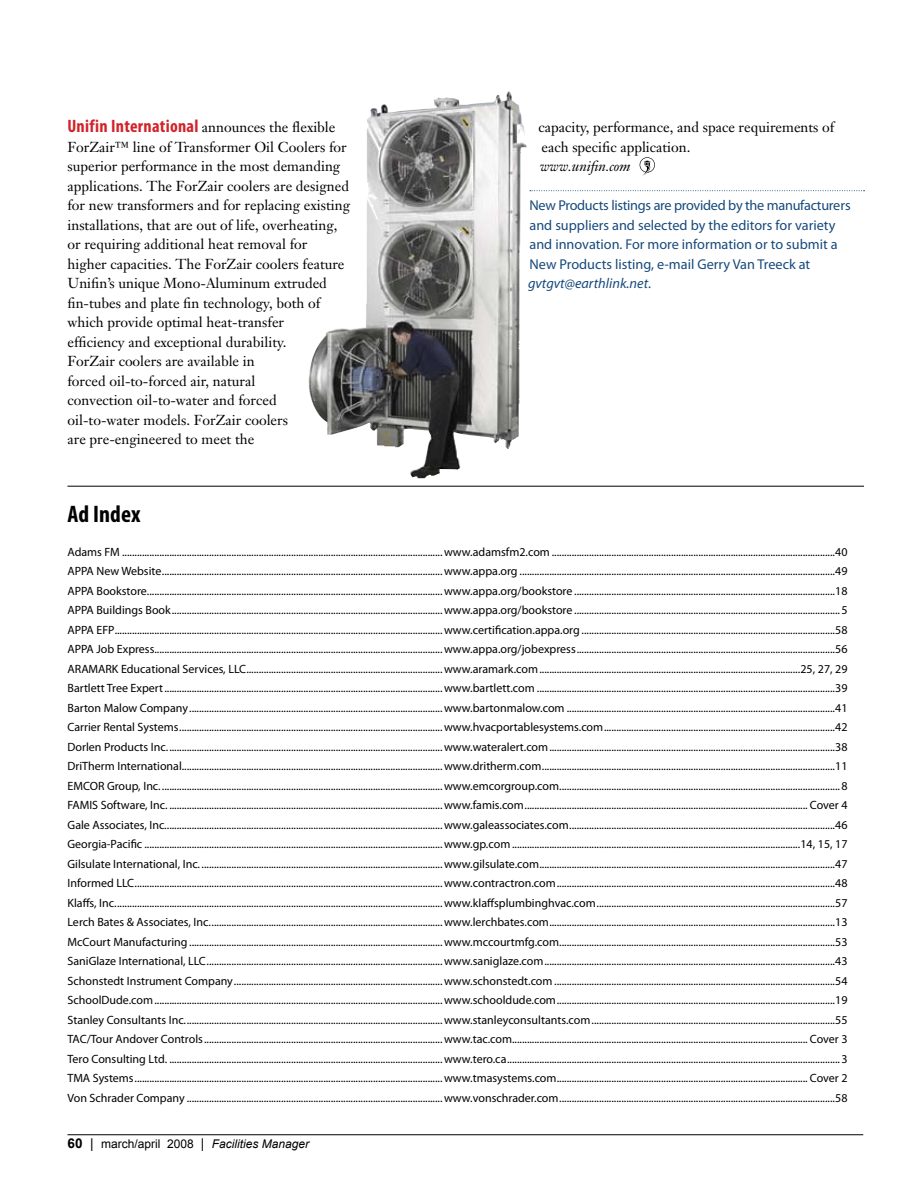
<style>
.page{position:relative;width:918px;height:1188px;background:#fff}
.page>*{position:absolute;margin:0;border:0;box-sizing:border-box;transform-origin:0 0}
.t1{font:700 condensed 24px "Myriad Pro";letter-spacing:.005em;color:#000}
.t2{font:14.25px/19.5px "Janson Text";color:#000}
.t3{font:14.25px/19.5px "Myriad Pro";color:#174a7c}
.t4{font:12px/19.5px "Myriad Pro";color:#000;text-align:justify}
.t5{font:italic 12px "Arial";color:#000}
.s1{font-family:"Myriad Pro";font-weight:700;font-stretch:condensed;font-size:18px;color:#d2232a}
.s2{font-style:italic}
.s3{font-weight:700;font-style:normal;font-size:13.5px}
.s4{font-style:normal;font-size:13.5px}
.s5{font-style:normal}
</style>
<div class="page">
<hr style="left:68px;top:1134px;width:795px;height:1px;background:#000">
<svg style="left:530px;top:190px;width:335px;height:1px"></svg>
<svg style="left:640px;top:157px;width:15px;height:18px"></svg>
<hr style="left:68px;top:486px;width:796px;height:1px;background:#000">
<img style="left:308px;top:91px;width:219px;height:387px">
<p class="t2" style="left:68px;top:117px;width:284px"><span class="s1">Unifin International</span> announces the flexible ForZair™ line of Transformer Oil Coolers for superior performance in the most demanding applications. The ForZair coolers are designed for new transformers and for replacing existing installations, that are out of life, overheating, or requiring additional heat removal for higher capacities. The ForZair coolers feature Unifin’s unique Mono-Aluminum extruded fin-tubes and plate fin technology, both of which provide optimal heat-transfer<br>efficiency and exceptional durability.<br>ForZair coolers are available in<br>forced oil-to-forced air, natural<br>convection oil-to-water and forced oil-to-water models. ForZair coolers<br>are pre-engineered to meet the</p>
<p class="t2" style="left:538px;top:117px;width:297px">capacity, performance, and space requirements of each specific application.<br><span class="s2">www.unifin.com</span></p>
<p class="t3" style="left:528px;top:195px;width:324px">New Products listings are provided by the manufacturers and suppliers and selected by the editors for variety and innovation. For more information or to submit a New Products listing, e-mail Gerry Van Treeck at <span class="s2">gvtgvt@earthlink.net</span>.</p>
<p class="t1" style="left:68px;top:499px;width:75px">Ad Index</p>
<p class="t4" style="left:68px;top:542px;width:782px">Adams FM .................................................................................................................................www.adamsfm2.com ..................................................................................................................40<br>APPA New Website.................................................................................................................www.appa.org ...............................................................................................................................49<br>APPA Bookstore.......................................................................................................................www.appa.org/bookstore .........................................................................................................18<br>APPA Buildings Book.............................................................................................................www.appa.org/bookstore ...........................................................................................................5<br>APPA EFP....................................................................................................................................www.certification.appa.org ......................................................................................................58<br>APPA Job Express....................................................................................................................www.appa.org/jobexpress........................................................................................................56<br>ARAMARK Educational Services, LLC...............................................................................www.aramark.com.........................................................................................................25, 27, 29<br>Bartlett Tree Expert................................................................................................................www.bartlett.com ........................................................................................................................39<br>Barton Malow Company......................................................................................................www.bartonmalow.com ............................................................................................................41<br>Carrier Rental Systems..........................................................................................................www.hvacportablesystems.com.............................................................................................42<br>Dorlen Products Inc...............................................................................................................www.wateralert.com...................................................................................................................38<br>DriTherm International.........................................................................................................www.dritherm.com......................................................................................................................11<br>EMCOR Group, Inc..................................................................................................................www.emcorgroup.com.................................................................................................................8<br>FAMIS Software, Inc. ..............................................................................................................www.famis.com.................................................................................................................. Cover 4<br>Gale Associates, Inc................................................................................................................www.galeassociates.com...........................................................................................................46<br>Georgia-Pacific ........................................................................................................................www.gp.com ....................................................................................................................14, 15, 17<br>Gilsulate International, Inc. .................................................................................................www.gilsulate.com.......................................................................................................................47<br>Informed LLC............................................................................................................................www.contractron.com................................................................................................................48<br>Klaffs, Inc....................................................................................................................................www.klaffsplumbinghvac.com................................................................................................57<br>Lerch Bates &amp; Associates, Inc..............................................................................................www.lerchbates.com...................................................................................................................13<br>McCourt Manufacturing......................................................................................................www.mccourtmfg.com...............................................................................................................53<br>SaniGlaze International, LLC...............................................................................................www.saniglaze.com.....................................................................................................................43<br>Schonstedt Instrument Company....................................................................................www.schonstedt.com .................................................................................................................54<br>SchoolDude.com....................................................................................................................www.schooldude.com................................................................................................................19<br>Stanley Consultants Inc........................................................................................................www.stanleyconsultants.com..................................................................................................55<br>TAC/Tour Andover Controls................................................................................................www.tac.com....................................................................................................................... Cover 3<br>Tero Consulting Ltd. ..............................................................................................................www.tero.ca......................................................................................................................................3<br>TMA Systems............................................................................................................................www.tmasystems.com..................................................................................................... Cover 2<br>Von Schrader Company .......................................................................................................www.vonschrader.com...............................................................................................................58</p>
<p class="t5" style="left:68px;top:1136px;width:243px"><span class="s3">60</span> <span class="s4">|</span> <span class="s5">march/april 2008</span> <span class="s4">|</span> Facilities Manager</p>
</div>
